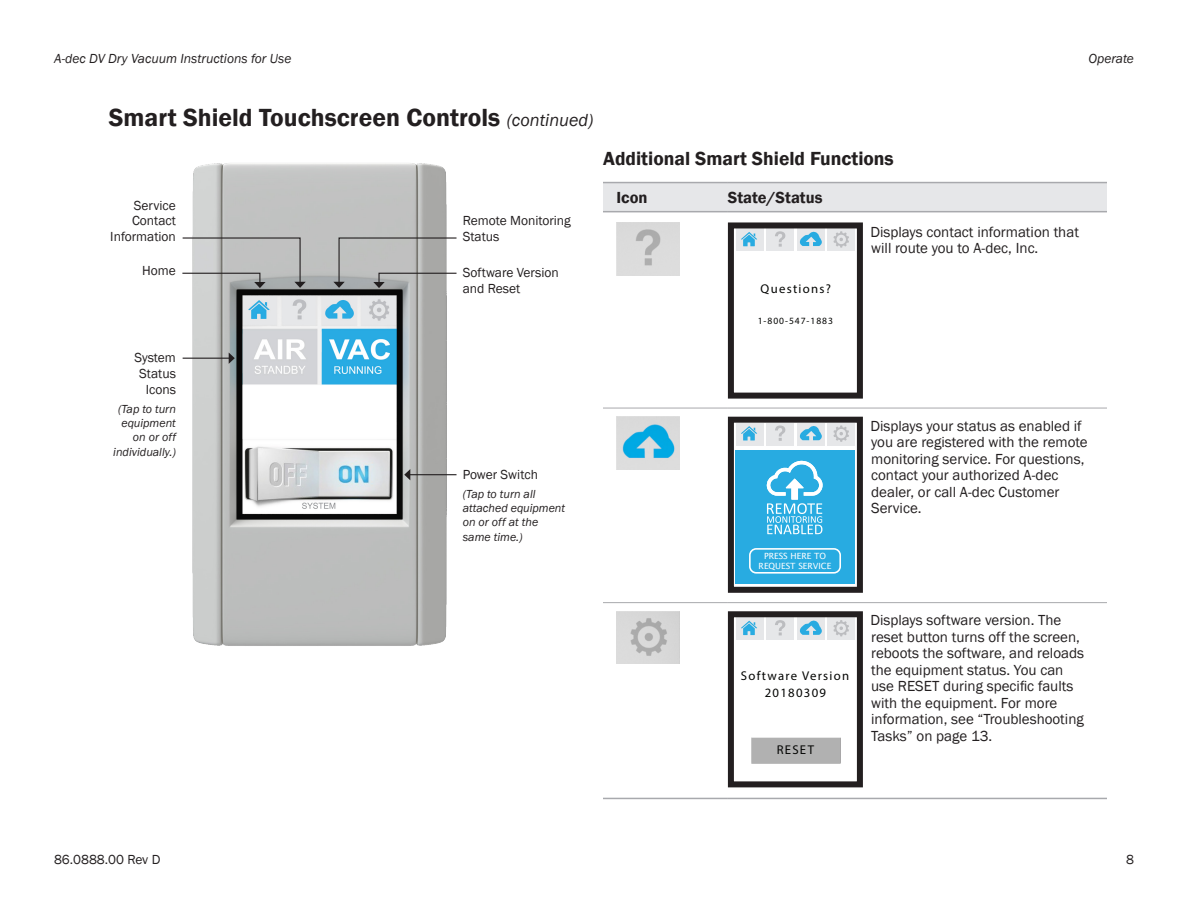
<style>
.page{position:relative;width:1188px;height:918px;background:#fff}
.page>*{position:absolute;margin:0;border:0;box-sizing:border-box;transform-origin:0 0}
.Heading_2{font:600 25.5px "Franklin Gothic";color:#231f20}
.Heading_3{font:600 19.5px "Franklin Gothic";color:#231f20}
.Table_Heading{font:600 16.5px "Franklin Gothic";color:#231f20}
.Table_Text{font:15px/16.5px "Franklin Gothic";color:#231f20}
.Callout{font:13.5px/15.8px "Franklin Gothic";color:#231f20}
.t1{font:italic 13.5px "Franklin Gothic";color:#231f20}
.Callout_-_right{font:13.5px/15.8px "Franklin Gothic";color:#231f20;text-align:right}
.t2{font:12.75px "Myriad Pro";letter-spacing:.1em;color:#040503}
.Callout_-_italic_not{font:italic 12px/14.4px "Franklin Gothic";color:#231f20}
.Callout_-_italic_rig{font:italic 12px/14.4px "Franklin Gothic";color:#231f20;text-align:right}
.t3{font:9.6px "Myriad Pro";letter-spacing:.1em;color:#040503}
.t4{font:8.55px/10.2px "Lucida Sans";color:#fff;text-align:center}
.s1{font-weight:400;font-style:italic;font-size:18px}
</style>
<div class="page">
<div style="left:603px;top:183px;width:504px;height:28px;background:#e6e7e9"></div>
<hr style="left:603px;top:182px;width:125px;height:1px;background:#a8a9ad">
<hr style="left:728px;top:182px;width:379px;height:1px;background:#a8a9ad">
<hr style="left:603px;top:798px;width:125px;height:1px;background:#a8a9ad">
<hr style="left:728px;top:798px;width:379px;height:1px;background:#a8a9ad">
<hr style="left:603px;top:602px;width:125px;height:1px;background:#a8a9ad">
<hr style="left:728px;top:602px;width:379px;height:1px;background:#a8a9ad">
<hr style="left:603px;top:408px;width:125px;height:1px;background:#a8a9ad">
<hr style="left:728px;top:408px;width:379px;height:1px;background:#a8a9ad">
<hr style="left:603px;top:211px;width:125px;height:1px;background:#a8a9ad">
<hr style="left:728px;top:211px;width:379px;height:1px;background:#a8a9ad">
<img style="left:616px;top:222px;width:63px;height:53px">
<div style="left:827px;top:228px;width:27px;height:23px;background:#e6e7e9"></div>
<svg style="left:833px;top:231px;width:16px;height:17px"></svg>
<div style="left:797px;top:228px;width:27px;height:23px;background:#e6e7e9"></div>
<svg style="left:800px;top:231px;width:25px;height:15px"></svg>
<div style="left:767px;top:228px;width:27px;height:23px;background:#e6e7e9"></div>
<svg style="left:775px;top:231px;width:10px;height:16px"></svg>
<div style="left:736px;top:228px;width:27px;height:23px;background:#e6e7e9"></div>
<svg style="left:741px;top:232px;width:16px;height:14px"></svg>
<div style="left:728px;top:222px;width:135px;height:177px;border:6px solid #231f20"></div>
<img style="left:617px;top:417px;width:62px;height:52px">
<svg style="left:735px;top:424px;width:120px;height:27px"></svg>
<div style="left:827px;top:423px;width:27px;height:23px;background:#e6e7e9"></div>
<svg style="left:833px;top:425px;width:16px;height:17px"></svg>
<div style="left:797px;top:423px;width:27px;height:23px;background:#e6e7e9"></div>
<svg style="left:800px;top:425px;width:25px;height:15px"></svg>
<div style="left:767px;top:423px;width:27px;height:23px;background:#e6e7e9"></div>
<svg style="left:775px;top:426px;width:10px;height:15px"></svg>
<div style="left:736px;top:423px;width:27px;height:23px;background:#e6e7e9"></div>
<svg style="left:741px;top:426px;width:16px;height:15px"></svg>
<div style="left:735px;top:451px;width:120px;height:133px;background:#28abe1"></div>
<div style="left:749px;top:548px;width:92px;height:26px;border:2px solid #fff;border-radius:6px"></div>
<svg style="left:766px;top:460px;width:57px;height:74px"></svg>
<div style="left:728px;top:417px;width:135px;height:176px;border:6px solid #231f20"></div>
<img style="left:617px;top:611px;width:62px;height:53px">
<svg style="left:751px;top:737px;width:90px;height:27px"></svg>
<div style="left:752px;top:738px;width:88px;height:24px;background:#b1b1b1"></div>
<div style="left:827px;top:617px;width:27px;height:23px;background:#e6e7e9"></div>
<svg style="left:833px;top:620px;width:16px;height:16px"></svg>
<div style="left:797px;top:617px;width:27px;height:23px;background:#e6e7e9"></div>
<svg style="left:800px;top:620px;width:25px;height:15px"></svg>
<div style="left:767px;top:617px;width:27px;height:23px;background:#e6e7e9"></div>
<svg style="left:775px;top:620px;width:10px;height:15px"></svg>
<div style="left:736px;top:617px;width:27px;height:23px;background:#e6e7e9"></div>
<svg style="left:741px;top:621px;width:16px;height:14px"></svg>
<div style="left:728px;top:611px;width:135px;height:176px;border:6px solid #231f20"></div>
<img style="left:182px;top:163px;width:275px;height:483px">
<svg style="left:333px;top:237px;width:124px;height:51px;background:#b3b4b3"></svg>
<svg style="left:182px;top:237px;width:124px;height:51px;background:#bbbcbc"></svg>
<hr style="left:183px;top:358px;width:46px;height:1px;background:#231f20">
<svg style="left:229px;top:353px;width:6px;height:11px"></svg>
<hr style="left:410px;top:474px;width:47px;height:1px;background:#231f20">
<svg style="left:404px;top:469px;width:6px;height:11px"></svg>
<p class="t1" style="left:54px;top:50px;width:239px">A-dec DV Dry Vacuum Instructions for Use</p>
<p class="t1" style="left:1088px;top:50px;width:47px">Operate</p>
<p class="Heading_2" style="left:109px;top:102px;width:486px">Smart Shield Touchscreen Controls <span class="s1">(continued)</span></p>
<p class="Callout" style="left:110px;top:197px;width:67px;text-align:right">Service<br>Contact<br>Information</p>
<p class="Callout" style="left:142px;top:263px;width:35px">Home</p>
<p class="Callout" style="left:463px;top:213px;width:110px">Remote Monitoring<br>Status</p>
<p class="Callout" style="left:463px;top:265px;width:98px">Software Version and Reset</p>
<p class="Heading_3" style="left:603px;top:147px;width:292px">Additional Smart Shield Functions</p>
<p class="Table_Heading" style="left:616px;top:187px;width:33px">Icon</p>
<p class="Table_Heading" style="left:728px;top:187px;width:96px">State/Status</p>
<p class="t2" style="left:761px;top:281px;width:72px">Questions?</p>
<p class="t3" style="left:758px;top:315px;width:77px">1-800-547-1883</p>
<p class="Table_Text" style="left:870px;top:224px;width:210px">Displays contact information that will route you to A-dec, Inc.</p>
<p class="Callout_-_right" style="left:134px;top:350px;width:43px">System<br>Status<br>Icons</p>
<p class="Callout_-_italic_rig" style="left:113px;top:402px;width:64px">(Tap to turn equipment on or off individually.)</p>
<p class="Callout" style="left:463px;top:467px;width:77px">Power Switch</p>
<p class="Callout_-_italic_not" style="left:463px;top:487px;width:104px">(Tap to turn all attached equipment on or off at the same time.)</p>
<p class="t4" style="left:759px;top:551px;width:74px">PRESS HERE TO<br>REQUEST SERVICE</p>
<p class="Table_Text" style="left:870px;top:418px;width:219px">Displays your status as enabled if you are registered with the remote monitoring service. For questions, contact your authorized A-dec dealer, or call A-dec Customer<br>Service.</p>
<p class="t2" style="left:741px;top:668px;width:110px">Software Version</p>
<p class="t2" style="left:765px;top:685px;width:63px">20180309</p>
<p class="t2" style="left:777px;top:742px;width:39px">RESET</p>
<p class="Table_Text" style="left:870px;top:612px;width:215px">Displays software version. The reset button turns off the screen, reboots the software, and reloads the equipment status. You can use RESET during specific faults with the equipment. For more information, see “Troubleshooting<br>Tasks” on page 13.</p>
<p class="Callout" style="left:54px;top:852px;width:108px">86.0888.00 Rev D</p>
<p class="Callout" style="left:1126px;top:852px;width:9px">8</p>
</div>
